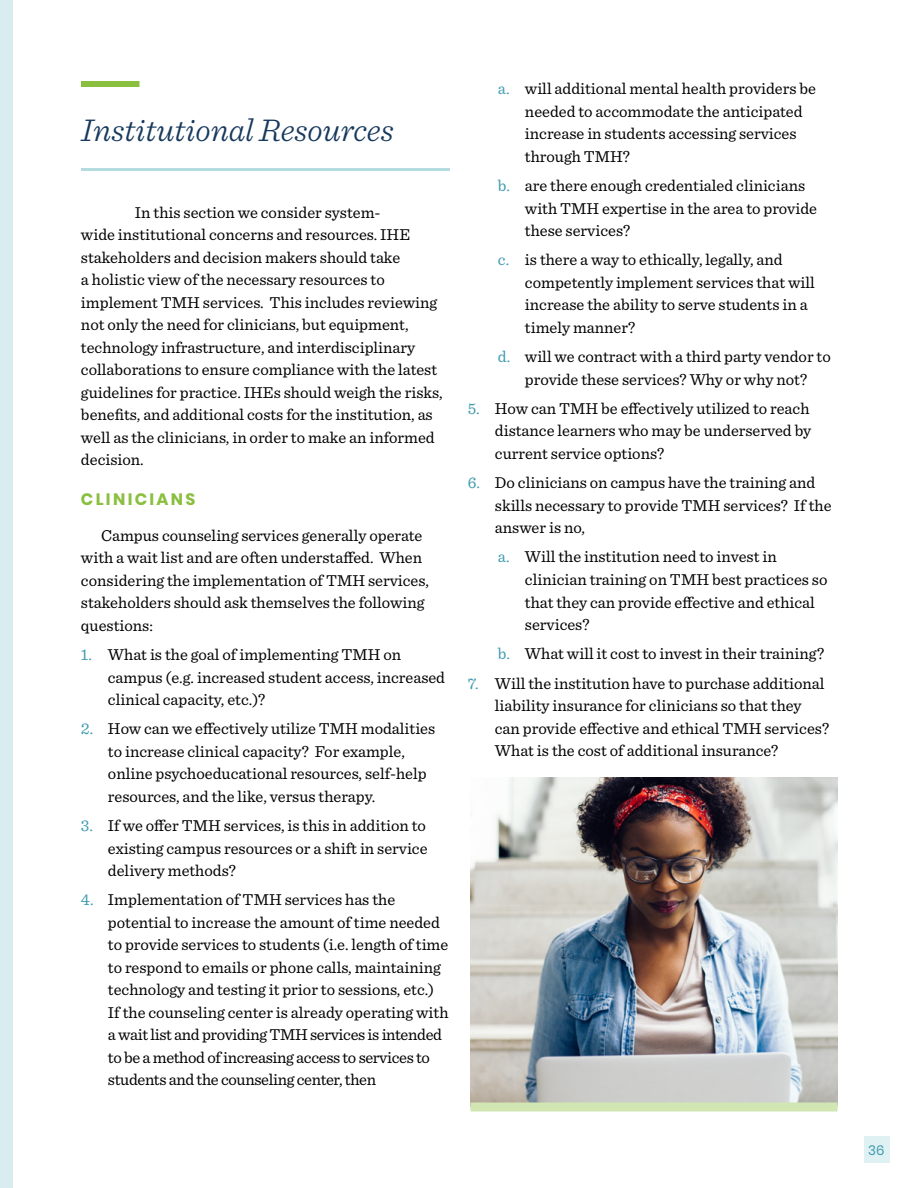
<style>
.page{position:relative;width:918px;height:1188px;background:#fff}
.page>*{position:absolute;margin:0;border:0;box-sizing:border-box;transform-origin:0 0}
.t1{font:italic 300 33px "Sentinel";color:#17395d}
.t2{font:16.5px/22.5px "Sentinel";color:#000}
.t3{font:700 16.5px "Poppins";letter-spacing:.14em;color:#8abf40}
.t4{font:13.5px "Poppins";color:#3f9baf}
.s1{color:#3f9baf}
</style>
<div class="page">
<div style="left:81px;top:81px;width:59px;height:6px;background:#8abf40"></div>
<hr style="left:81px;top:168px;width:369px;height:3px;background:#b3dbe0">
<div style="left:864px;top:1136px;width:26px;height:27px;background:#e0f1f3"></div>
<div style="left:0;top:0;width:13px;height:1188px;background:#d9edf0"></div>
<img style="left:471px;top:777px;width:366px;height:325px">
<div style="left:470px;top:1102px;width:368px;height:10px;background:#d1e6b3"></div>
<h1 class="t1" style="left:81px;top:105px;width:314px">Institutional Resources</h1>
<p class="t2" style="left:81px;top:200px;width:363px;text-indent:54px">In this section we consider system-<br>wide institutional concerns and resources. IHE stakeholders and decision makers should take<br>a holistic view of the necessary resources to implement TMH services. This includes reviewing not only the need for clinicians, but equipment, technology infrastructure, and interdisciplinary collaborations to ensure compliance with the latest guidelines for practice. IHEs should weigh the risks, benefits, and additional costs for the institution, as well as the clinicians, in order to make an informed decision.</p>
<p class="t3" style="left:81px;top:489px;width:116px">CLINICIANS</p>
<p class="t2" style="left:81px;top:523px;width:349px;text-indent:20px">Campus counseling services generally operate with a wait list and are often understaffed. When considering the implementation of TMH services, stakeholders should ask themselves the following questions:</p>
<p class="t2" style="left:108px;top:642px;width:339px;text-indent:-27px"><span class="s1">1.</span> What is the goal of implementing TMH on campus (e.g. increased student access, increased clinical capacity, etc.)?</p>
<p class="t2" style="left:108px;top:717px;width:329px;text-indent:-27px"><span class="s1">2.</span> How can we effectively utilize TMH modalities to increase clinical capacity? For example, online psychoeducational resources, self-help resources, and the like, versus therapy.</p>
<p class="t2" style="left:108px;top:813px;width:321px;text-align:justify;text-indent:-27px"><span class="s1">3.</span> If we offer TMH services, is this in addition to existing campus resources or a shift in service delivery methods?</p>
<p class="t2" style="left:108px;top:888px;width:342px;text-indent:-27px"><span class="s1">4.</span> Implementation of TMH services has the potential to increase the amount of time needed to provide services to students (i.e. length of time to respond to emails or phone calls, maintaining technology and testing it prior to sessions, etc.)<br>If the counseling center is already operating with a wait list and providing TMH services is intended to be a method of increasing access to services to students and the counseling center, then</p>
<p class="t2" style="left:525px;top:77px;width:292px;text-indent:-27px"><span class="s1">a.</span> will additional mental health providers be needed to accommodate the anticipated increase in students accessing services through TMH?</p>
<p class="t2" style="left:525px;top:173px;width:294px;text-indent:-27px"><span class="s1">b.</span> are there enough credentialed clinicians with TMH expertise in the area to provide these services?</p>
<p class="t2" style="left:525px;top:248px;width:291px;text-indent:-27px"><span class="s1">c.</span> is there a way to ethically, legally, and competently implement services that will increase the ability to serve students in a timely manner?</p>
<p class="t2" style="left:498px;top:344px;width:334px;text-align:center"><span class="s1">d.</span> will we contract with a third party vendor to provide these services? Why or why not?</p>
<p class="t2" style="left:495px;top:396px;width:318px;text-align:justify;text-indent:-27px"><span class="s1">5.</span> How can TMH be effectively utilized to reach distance learners who may be underserved by current service options?</p>
<p class="t2" style="left:495px;top:470px;width:338px;text-indent:-27px"><span class="s1">6.</span> Do clinicians on campus have the training and skills necessary to provide TMH services? If the answer is no,</p>
<p class="t2" style="left:525px;top:545px;width:304px;text-indent:-27px"><span class="s1">a.</span> Will the institution need to invest in clinician training on TMH best practices so that they can provide effective and ethical services?</p>
<p class="t2" style="left:498px;top:641px;width:328px"><span class="s1">b.</span> What will it cost to invest in their training?</p>
<p class="t2" style="left:495px;top:671px;width:336px;text-indent:-27px"><span class="s1">7.</span> Will the institution have to purchase additional liability insurance for clinicians so that they can provide effective and ethical TMH services?<br>What is the cost of additional insurance?</p>
<p class="t4" style="left:868px;top:1143px;width:18px">36</p>
</div>
